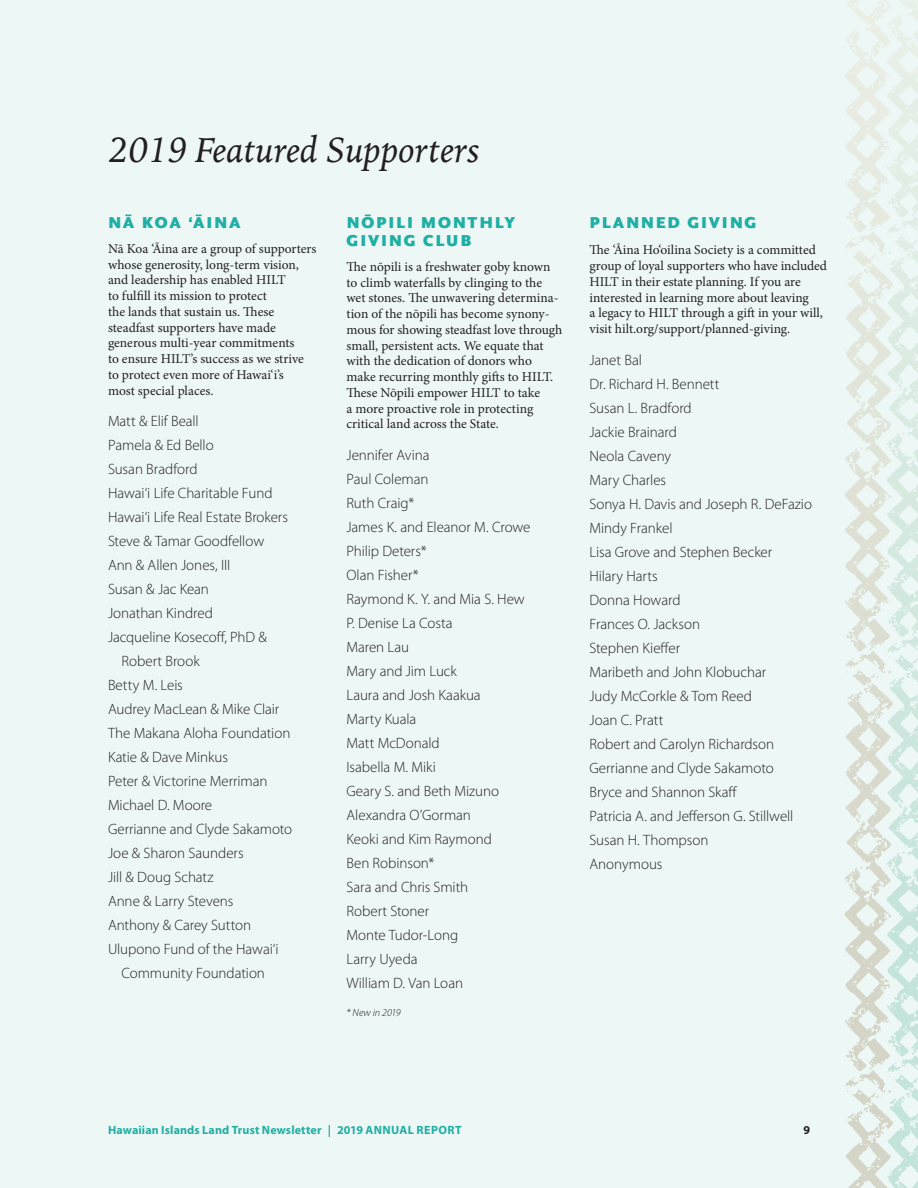
<style>
.page{position:relative;width:918px;height:1188px;background:#edf7f5}
.page>*{position:absolute;margin:0;border:0;box-sizing:border-box;transform-origin:0 0}
.section_title{font:italic 36px "Iowan Old Style";color:#231f20}
.header_2_-_uc_color{font:900 16.5px/18px "Scala Sans Pro";letter-spacing:.11em;color:#1fafa4}
.donor_note{font:900 16.5px "Scala Sans Pro";letter-spacing:.11em;color:#1fafa4}
.donor_list_10_16{font:300 15px/24px "Myriad Pro";letter-spacing:-.005em;color:#231f20}
.supports_-_intro_txt{font:13.5px/15.8px "Minion Pro";letter-spacing:-.005em;color:#231f20}
.tni{font:700 12px "Myriad Pro";letter-spacing:.015em;color:#1fafa4}
.tni-2{font:700 12px "Myriad Pro";color:#231f20}
.donor_note-2{font:italic 300 10.5px "Myriad Pro";color:#231f20}
</style>
<div class="page">
<img style="left:892px;top:0;width:26px;height:1188px">
<img style="left:844px;top:0;width:48px;height:1188px">
<p class="section_title" style="left:109px;top:118px;width:373px">2019 Featured Supporters</p>
<p class="header_2_-_uc_color" style="left:108px;top:214px;width:134px">NĀ KOA ʻĀINA</p>
<p class="supports_-_intro_txt" style="left:108px;top:241px;width:210px">Nā Koa ‘Āina are a group of supporters whose generosity, long-term vision, and leadership has enabled HILT<br>to fulfill its mission to protect<br>the lands that sustain us. These steadfast supporters have made generous multi-year commitments<br>to ensure HILT’s success as we strive to protect even more of Hawai‘i’s<br>most special places.</p>
<p class="donor_list_10_16" style="left:108px;top:409px;width:92px">Matt &amp; Elif Beall</p>
<p class="donor_list_10_16" style="left:108px;top:433px;width:107px">Pamela &amp; Ed Bello</p>
<p class="donor_list_10_16" style="left:108px;top:457px;width:91px">Susan Bradford</p>
<p class="donor_list_10_16" style="left:108px;top:481px;width:166px">Hawai‘i Life Charitable Fund</p>
<p class="donor_list_10_16" style="left:108px;top:505px;width:182px">Hawai‘i Life Real Estate Brokers</p>
<p class="donor_list_10_16" style="left:108px;top:529px;width:158px">Steve &amp; Tamar Goodfellow</p>
<p class="donor_list_10_16" style="left:108px;top:553px;width:124px">Ann &amp; Allen Jones, III</p>
<p class="donor_list_10_16" style="left:108px;top:577px;width:103px">Susan &amp; Jac Kean</p>
<p class="donor_list_10_16" style="left:108px;top:601px;width:106px">Jonathan Kindred</p>
<p class="donor_list_10_16" style="left:122px;top:625px;width:147px;text-indent:-14px">Jacqueline Kosecoff, PhD &amp;<br>Robert Brook</p>
<p class="donor_list_10_16" style="left:108px;top:673px;width:76px">Betty M. Leis</p>
<p class="donor_list_10_16" style="left:108px;top:697px;width:173px">Audrey MacLean &amp; Mike Clair</p>
<p class="donor_list_10_16" style="left:108px;top:721px;width:184px">The Makana Aloha Foundation</p>
<p class="donor_list_10_16" style="left:108px;top:745px;width:121px">Katie &amp; Dave Minkus</p>
<p class="donor_list_10_16" style="left:108px;top:769px;width:161px">Peter &amp; Victorine Merriman</p>
<p class="donor_list_10_16" style="left:108px;top:793px;width:106px">Michael D. Moore</p>
<p class="donor_list_10_16" style="left:108px;top:817px;width:186px">Gerrianne and Clyde Sakamoto</p>
<p class="donor_list_10_16" style="left:108px;top:841px;width:137px">Joe &amp; Sharon Saunders</p>
<p class="donor_list_10_16" style="left:108px;top:865px;width:107px">Jill &amp; Doug Schatz</p>
<p class="donor_list_10_16" style="left:108px;top:889px;width:127px">Anne &amp; Larry Stevens</p>
<p class="donor_list_10_16" style="left:108px;top:913px;width:145px">Anthony &amp; Carey Sutton</p>
<p class="donor_list_10_16" style="left:108px;top:937px;width:172px;text-align:center">Ulupono Fund of the Hawai‘i<br>Community Foundation</p>
<p class="header_2_-_uc_color" style="left:347px;top:214px;width:170px">NŌPILI MONTHLY<br>GIVING CLUB</p>
<p class="supports_-_intro_txt" style="left:346px;top:259px;width:217px">The nōpili is a freshwater goby known to climb waterfalls by clinging to the wet stones. The unwavering determina&shy;tion of the nōpili has become synony&shy;mous for showing steadfast love through small, persistent acts. We equate that with the dedication of donors who make recurring monthly gifts to HILT.<br>These Nōpili empower HILT to take<br>a more proactive role in protecting critical land across the State.</p>
<p class="donor_list_10_16" style="left:346px;top:443px;width:85px">Jennifer Avina</p>
<p class="donor_list_10_16" style="left:346px;top:467px;width:83px">Paul Coleman</p>
<p class="donor_list_10_16" style="left:346px;top:491px;width:69px">Ruth Craig*</p>
<p class="donor_list_10_16" style="left:346px;top:515px;width:186px">James K. and Eleanor M. Crowe</p>
<p class="donor_list_10_16" style="left:346px;top:539px;width:82px">Philip Deters*</p>
<p class="donor_list_10_16" style="left:346px;top:563px;width:74px">Olan Fisher*</p>
<p class="donor_list_10_16" style="left:346px;top:587px;width:180px">Raymond K. Y. and Mia S. Hew</p>
<p class="donor_list_10_16" style="left:346px;top:611px;width:108px">P. Denise La Costa</p>
<p class="donor_list_10_16" style="left:346px;top:635px;width:64px">Maren Lau</p>
<p class="donor_list_10_16" style="left:346px;top:659px;width:112px">Mary and Jim Luck</p>
<p class="donor_list_10_16" style="left:346px;top:683px;width:136px">Laura and Josh Kaakua</p>
<p class="donor_list_10_16" style="left:346px;top:707px;width:71px">Marty Kuala</p>
<p class="donor_list_10_16" style="left:346px;top:731px;width:95px">Matt McDonald</p>
<p class="donor_list_10_16" style="left:346px;top:755px;width:91px">Isabella M. Miki</p>
<p class="donor_list_10_16" style="left:346px;top:779px;width:154px">Geary S. and Beth Mizuno</p>
<p class="donor_list_10_16" style="left:346px;top:803px;width:126px">Alexandra O’Gorman</p>
<p class="donor_list_10_16" style="left:346px;top:827px;width:147px">Keoki and Kim Raymond</p>
<p class="donor_list_10_16" style="left:346px;top:851px;width:89px">Ben Robinson*</p>
<p class="donor_list_10_16" style="left:346px;top:875px;width:123px">Sara and Chris Smith</p>
<p class="donor_list_10_16" style="left:346px;top:899px;width:84px">Robert Stoner</p>
<p class="donor_list_10_16" style="left:346px;top:923px;width:113px">Monte Tudor-Long</p>
<p class="donor_list_10_16" style="left:346px;top:947px;width:73px">Larry Uyeda</p>
<p class="donor_list_10_16" style="left:346px;top:971px;width:118px">William D. Van Loan</p>
<p class="donor_note-2" style="left:346px;top:1007px;width:56px">* New in 2019</p>
<p class="donor_note" style="left:590px;top:213px;width:168px">PLANNED GIVING</p>
<p class="supports_-_intro_txt" style="left:590px;top:242px;width:239px">The ‘Āina Ho‘oilina Society is a committed group of loyal supporters who have included HILT in their estate planning. If you are interested in learning more about leaving<br>a legacy to HILT through a gift in your will, visit hilt.org/support/planned-giving.</p>
<p class="donor_list_10_16" style="left:590px;top:347px;width:54px">Janet Bal</p>
<p class="donor_list_10_16" style="left:590px;top:371px;width:132px">Dr. Richard H. Bennett</p>
<p class="donor_list_10_16" style="left:590px;top:395px;width:104px">Susan L. Bradford</p>
<p class="donor_list_10_16" style="left:590px;top:419px;width:89px">Jackie Brainard</p>
<p class="donor_list_10_16" style="left:590px;top:443px;width:83px">Neola Caveny</p>
<p class="donor_list_10_16" style="left:590px;top:467px;width:78px">Mary Charles</p>
<p class="donor_list_10_16" style="left:590px;top:491px;width:224px">Sonya H. Davis and Joseph R. DeFazio</p>
<p class="donor_list_10_16" style="left:590px;top:515px;width:85px">Mindy Frankel</p>
<p class="donor_list_10_16" style="left:590px;top:539px;width:184px">Lisa Grove and Stephen Becker</p>
<p class="donor_list_10_16" style="left:590px;top:563px;width:70px">Hilary Harts</p>
<p class="donor_list_10_16" style="left:590px;top:587px;width:93px">Donna Howard</p>
<p class="donor_list_10_16" style="left:590px;top:611px;width:112px">Frances O. Jackson</p>
<p class="donor_list_10_16" style="left:590px;top:635px;width:92px">Stephen Kieffer</p>
<p class="donor_list_10_16" style="left:590px;top:659px;width:178px">Maribeth and John Klobuchar</p>
<p class="donor_list_10_16" style="left:590px;top:683px;width:164px">Judy McCorkle &amp; Tom Reed</p>
<p class="donor_list_10_16" style="left:590px;top:707px;width:75px">Joan C. Pratt</p>
<p class="donor_list_10_16" style="left:590px;top:731px;width:186px">Robert and Carolyn Richardson</p>
<p class="donor_list_10_16" style="left:590px;top:755px;width:186px">Gerrianne and Clyde Sakamoto</p>
<p class="donor_list_10_16" style="left:590px;top:779px;width:149px">Bryce and Shannon Skaff</p>
<p class="donor_list_10_16" style="left:590px;top:803px;width:205px">Patricia A. and Jefferson G. Stillwell</p>
<p class="donor_list_10_16" style="left:590px;top:827px;width:120px">Susan H. Thompson</p>
<p class="donor_list_10_16" style="left:590px;top:851px;width:74px">Anonymous</p>
<p class="tni" style="left:108px;top:1122px;width:355px">Hawaiian Islands Land Trust Newsletter | 2019 ANNUAL REPORT</p>
<p class="tni-2" style="left:803px;top:1122px;width:8px">9</p>
</div>
